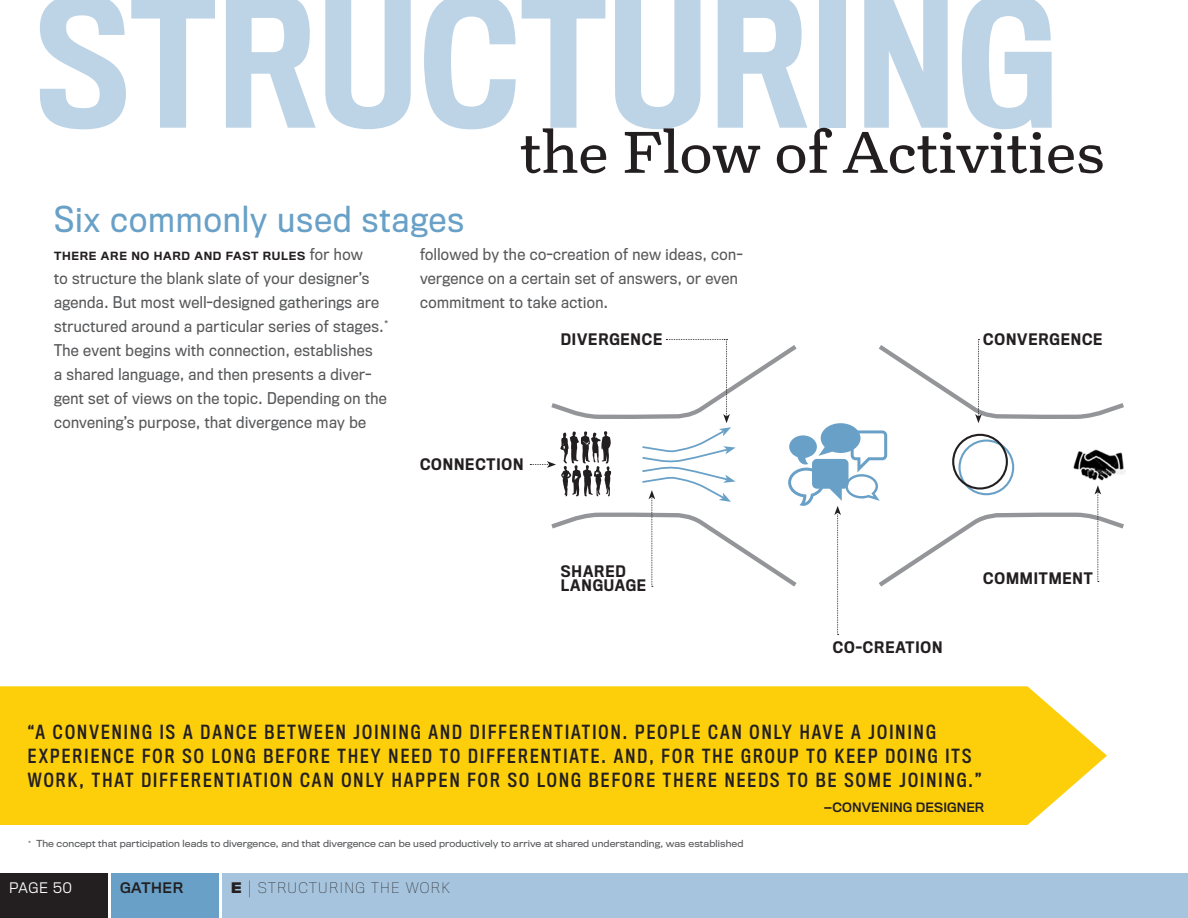
<style>
.page{position:relative;width:1188px;height:918px;background:#fff}
.page>*{position:absolute;margin:0;border:0;box-sizing:border-box;transform-origin:0 0}
.A_Heads_BLUE{font:500 167.1px "Titling Gothic FB Cond";letter-spacing:.015em;color:#bdd3e6}
.Tulip_heads{font:60px "Turnip";color:#231f20}
.B_Heads{font:33px "Titling Gothic FB Narrow";letter-spacing:.04em;color:#68a0c7}
.t1{font:18px/24px "Titling Gothic FB Cond Standard";letter-spacing:.12em;color:#231f20}
._3_column_Body{font:15px/24px "Titling Gothic FB Narrow";letter-spacing:.03em;color:#57585a}
.t2{font:500 14.7px/14.7px "Titling Gothic FB Narrow";letter-spacing:.06em;color:#231f20}
._3_column_Body-2{font:100 13.5px "Titling Gothic FB Normal";letter-spacing:.1em;color:#231f20}
._3_column_Body-3{font:300 13.5px "Titling Gothic FB Normal";letter-spacing:.05em;color:#fff}
._3_column_Body-4{font:13.5px "Titling Gothic FB Normal Standard";letter-spacing:.045em;color:#231f20}
.t3{font:12px "Titling Gothic FB Normal Standard";letter-spacing:.01em;color:#231f20}
._3_column_Body-5{font:500 10.5px "Titling Gothic FB Normal";letter-spacing:.065em;color:#231f20}
._3_column_Body-6{font:9px "Titling Gothic FB Normal";letter-spacing:.01em;color:#57585a}
.s1{font-family:"Titling Gothic FB Narrow";font-weight:400;font-size:15px;color:#57585a}
.s2{font-weight:700}
.s3{font-size:16.8px}
</style>
<div class="page">
<div style="left:0;top:686px;width:1107px;height:139px;background:#fccf0a"></div>
<svg style="left:530px;top:339px;width:596px;height:296px"></svg>
<div style="left:222px;top:873px;width:966px;height:45px;background:#a6c4dd"></div>
<div style="left:111px;top:873px;width:108px;height:45px;background:#68a0c7"></div>
<div style="left:0;top:873px;width:108px;height:45px;background:#231f20"></div>
<p class="A_Heads_BLUE" style="left:36px;top:-33px;width:1021px">STRUCTURING</p>
<p class="Tulip_heads" style="left:520px;top:114px;width:586px">the Flow of Activities</p>
<p class="B_Heads" style="left:54px;top:200px;width:412px">Six commonly used stages</p>
<p class="_3_column_Body-5" style="left:54px;top:250px;width:310px">THERE ARE NO HARD AND FAST RULES <span class="s1">for how</span></p>
<p class="_3_column_Body" style="left:54px;top:267px;width:336px">to structure the blank slate of your designer’s agenda. But most well-designed gatherings are structured around a particular series of stages.<sup>* </sup>The event begins with connection, establishes<br>a shared language, and then presents a diver&shy;gent set of views on the topic. Depending on the convening’s purpose, that divergence may be</p>
<p class="_3_column_Body" style="left:420px;top:243px;width:324px">followed by the co-creation of new ideas, con&shy;vergence on a certain set of answers, or even commitment to take action.</p>
<p class="t2" style="left:561px;top:333px;width:103px">DIVERGENCE</p>
<p class="t2" style="left:420px;top:458px;width:105px">CONNECTION</p>
<p class="t2" style="left:561px;top:564px;width:87px">SHARED<br>LANGUAGE</p>
<p class="t2" style="left:983px;top:333px;width:121px">CONVERGENCE</p>
<p class="t2" style="left:833px;top:640px;width:111px">CO-CREATION</p>
<p class="t2" style="left:983px;top:571px;width:111px">COMMITMENT</p>
<p class="t1" style="left:28px;top:720px;width:955px">“A CONVENING IS A DANCE BETWEEN JOINING AND DIFFERENTIATION. PEOPLE CAN ONLY HAVE A JOINING<br>EXPERIENCE FOR SO LONG BEFORE THEY NEED TO DIFFERENTIATE. AND, FOR THE GROUP TO KEEP DOING ITS<br>WORK, THAT DIFFERENTIATION CAN ONLY HAPPEN FOR SO LONG BEFORE THERE NEEDS TO BE SOME JOINING.”</p>
<p class="_3_column_Body-6" style="left:28px;top:839px;width:717px"><sup>*</sup> The concept that participation leads to divergence, and that divergence can be used productively to arrive at shared understanding, was established</p>
<p class="_3_column_Body-3" style="left:9px;top:880px;width:64px">PAGE 50</p>
<p class="_3_column_Body-4" style="left:120px;top:880px;width:65px">GATHER</p>
<p class="_3_column_Body-2" style="left:231px;top:880px;width:220px"><span class="s2">E</span> <span class="s3">|</span> STRUCTURING THE WORK</p>
<p class="t3" style="left:824px;top:801px;width:162px">—CONVENING DESIGNER</p>
</div>
